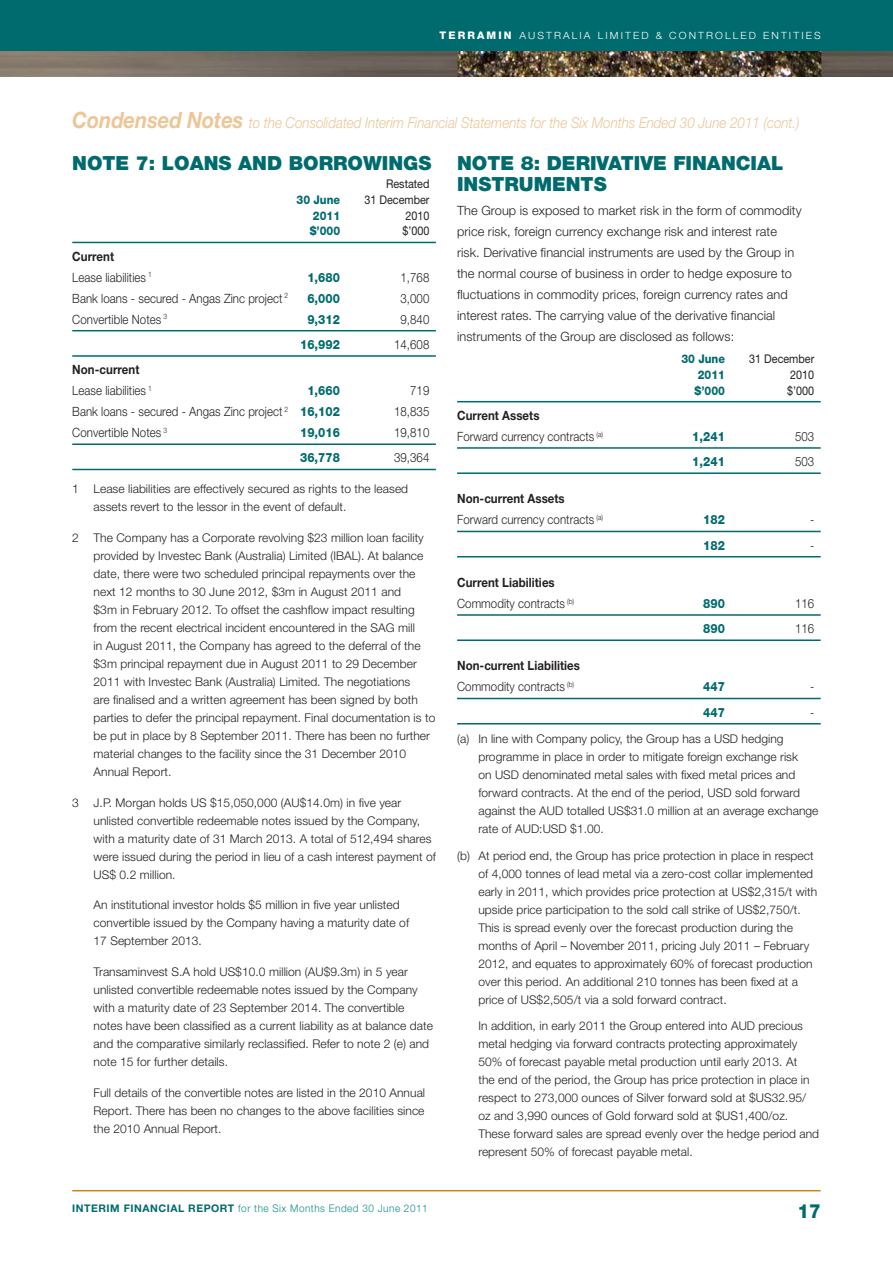
<style>
.page{position:relative;width:893px;height:1263px;background:#fff}
.page>*{position:absolute;margin:0;border:0;box-sizing:border-box;transform-origin:0 0}
.t1{font:900 19.5px/21.6px "Helvetica Neue";color:#006b6e}
.t2{font:800 19.5px "Helvetica Neue";color:#006b6e;scale:.95 1}
.t3{font:italic 300 15px "Helvetica Neue";letter-spacing:-.005em;color:#ecc696;scale:.9 1}
.t4{font:300 12.75px/21px "Helvetica Neue";letter-spacing:.005em;color:#231f20}
.t5{font:300 12.75px/21px "Helvetica Neue";letter-spacing:.005em;color:#231f20;scale:.9 1}
.t6{font:700 12.75px/21px "Helvetica Neue";letter-spacing:.005em;color:#231f20;scale:.9 1}
.t7{font:800 12.75px "Helvetica Neue";letter-spacing:.005em;color:#006b6e;scale:.9 1}
.t8{font:300 12px/18px "Helvetica Neue";letter-spacing:.005em;color:#231f20}
.t9{font:12px "Helvetica Neue";color:#231f20;scale:.9 1}
.t10{font:800 12px "Helvetica Neue";color:#006b6e;scale:.9 1}
.t11{font:300 10.5px "Helvetica Neue";letter-spacing:.05em;color:#148b90;scale:.95 1}
.t12{font:300 10.05px "Helvetica Neue";letter-spacing:.2em;color:#fff;scale:1.05 1}
.s1{font-weight:800;font-size:10.5px}
.s2{font-weight:700;font-size:22.5px}
.s3{font-weight:700}
.s4{font-weight:800;color:#006b6e}
.s5{font-weight:300}
.s6{font-weight:700;color:#006b6e}
</style>
<div class="page">
<div style="left:0;top:0;width:893px;height:55px;background:#006b6e"></div>
<hr style="left:72px;top:1190px;width:749px;height:1px;background:#d08315">
<img style="left:0;top:51px;width:893px;height:26px">
<hr style="left:72px;top:242px;width:364px;height:1px;background:#006b6e">
<hr style="left:72px;top:330px;width:364px;height:1px;background:#006b6e">
<hr style="left:72px;top:355px;width:364px;height:2px;background:#006b6e">
<hr style="left:72px;top:443px;width:364px;height:2px;background:#006b6e">
<hr style="left:72px;top:469px;width:364px;height:1px;background:#006b6e">
<hr style="left:457px;top:401px;width:364px;height:1px;background:#006b6e">
<hr style="left:457px;top:447px;width:364px;height:2px;background:#006b6e">
<hr style="left:457px;top:472px;width:364px;height:2px;background:#006b6e">
<hr style="left:457px;top:531px;width:364px;height:1px;background:#006b6e">
<hr style="left:457px;top:556px;width:364px;height:1px;background:#006b6e">
<hr style="left:457px;top:614px;width:364px;height:2px;background:#006b6e">
<hr style="left:457px;top:639px;width:364px;height:2px;background:#006b6e">
<hr style="left:457px;top:698px;width:364px;height:1px;background:#006b6e">
<hr style="left:457px;top:723px;width:364px;height:1px;background:#006b6e">
<p class="t12" style="left:440px;top:29px;width:93px"><span class="s1">TERRAMIN</span> Australia</p>
<p class="t12" style="left:598px;top:29px;width:8px">limited</p>
<p class="t12" style="left:656px;top:29px;width:40px">&amp; Contr</p>
<p class="t12" style="left:715px;top:29px;width:18px">olled</p>
<p class="t12" style="left:763px;top:29px;width:16px">Entities</p>
<p class="t3" style="left:72px;top:114px;width:810px"><span class="s2">Condensed Notes</span> to the Consolidated Interim Financial Statements for the Six Months Ended 30 June 2011 (cont.)</p>
<h1 class="t1" style="left:72px;top:152px;width:361px">NOTE 7: LOANS AND BORROWINGS</h1>
<p class="t9" style="left:386px;top:177px;width:50px">Restated</p>
<p class="t10" style="left:297px;top:192px;width:50px">30 June</p>
<p class="t9" style="left:364px;top:192px;width:74px">31 December</p>
<p class="t10" style="left:313px;top:208px;width:32px">2011</p>
<p class="t9" style="left:405px;top:208px;width:28px">2010</p>
<p class="t10" style="left:310px;top:224px;width:35px">$’000</p>
<p class="t9" style="left:402px;top:224px;width:32px">$’000</p>
<p class="t5" style="left:72px;top:245px;width:90px"><span class="s3">Current<br></span>Lease liabilities <sup>1</sup></p>
<h1 class="t1" style="left:457px;top:152px;width:328px">NOTE 8: DERIVATIVE FINANCIAL<br>INSTRUMENTS</h1>
<p class="t4" style="left:457px;top:200px;width:346px">The Group is exposed to market risk in the form of commodity price risk, foreign currency exchange risk and interest rate risk. Derivative financial instruments are used by the Group in the normal course of business in order to hedge exposure to fluctuations in commodity prices, foreign currency rates and interest rates. The carrying value of the derivative financial instruments of the Group are disclosed as follows:</p>
<p class="t10" style="left:681px;top:352px;width:50px">30 June</p>
<p class="t9" style="left:749px;top:352px;width:74px">31 December</p>
<p class="t10" style="left:698px;top:367px;width:32px">2011</p>
<p class="t9" style="left:790px;top:367px;width:28px">2010</p>
<p class="t10" style="left:695px;top:383px;width:35px">$’000</p>
<p class="t9" style="left:787px;top:383px;width:32px">$’000</p>
<p class="t5" style="left:457px;top:404px;width:164px"><span class="s3">Current Assets<br></span>Forward currency contracts <sup>(a)</sup></p>
<p class="t7" style="left:307px;top:269px;width:38px">1,680</p>
<p class="t5" style="left:400px;top:266px;width:34px">1,768</p>
<p class="t5" style="left:72px;top:287px;width:241px">Bank loans - secured - Angas Zinc project <sup>2</sup></p>
<p class="t7" style="left:307px;top:290px;width:38px">6,000</p>
<p class="t5" style="left:400px;top:287px;width:34px">3,000</p>
<p class="t5" style="left:72px;top:308px;width:107px">Convertible Notes <sup>3</sup></p>
<p class="t7" style="left:307px;top:311px;width:38px">9,312</p>
<p class="t5" style="left:400px;top:308px;width:34px">9,840</p>
<p class="t7" style="left:300px;top:337px;width:46px">16,992</p>
<p class="t5" style="left:394px;top:333px;width:41px">14,608</p>
<p class="t5" style="left:72px;top:359px;width:90px"><span class="s3">Non-current<br></span>Lease liabilities <sup>1</sup></p>
<p class="t7" style="left:307px;top:383px;width:38px">1,660</p>
<p class="t5" style="left:410px;top:380px;width:23px">719</p>
<p class="t5" style="left:72px;top:401px;width:299px">Bank loans - secured - Angas Zinc project <sup>2</sup> <span class="s4">16,102</span></p>
<p class="t5" style="left:394px;top:401px;width:41px">18,835</p>
<p class="t5" style="left:72px;top:422px;width:107px">Convertible Notes <sup>3</sup></p>
<p class="t7" style="left:300px;top:425px;width:46px">19,016</p>
<p class="t5" style="left:394px;top:422px;width:41px">19,810</p>
<p class="t7" style="left:300px;top:450px;width:46px">36,778</p>
<p class="t5" style="left:394px;top:447px;width:41px">39,364</p>
<p class="t8" style="left:94px;top:480px;width:316px;text-indent:-21px">1 Lease liabilities are effectively secured as rights to the leased assets revert to the lessor in the event of default.</p>
<p class="t8" style="left:94px;top:528px;width:343px;text-indent:-21px">2 The Company has a Corporate revolving $23 million loan facility provided by Investec Bank (Australia) Limited (IBAL). At balance date, there were two scheduled principal repayments over the next 12 months to 30 June 2012, $3m in August 2011 and<br>$3m in February 2012. To offset the cashflow impact resulting from the recent electrical incident encountered in the SAG mill<br>in August 2011, the Company has agreed to the deferral of the $3m principal repayment due in August 2011 to 29 December 2011 with Investec Bank (Australia) Limited. The negotiations<br>are finalised and a written agreement has been signed by both parties to defer the principal repayment. Final documentation is to be put in place by 8 September 2011. There has been no further material changes to the facility since the 31 December 2010<br>Annual Report.</p>
<p class="t8" style="left:94px;top:793px;width:344px;text-indent:-21px">3 J.P. Morgan holds US $15,050,000 (AU$14.0m) in five year unlisted convertible redeemable notes issued by the Company, with a maturity date of 31 March 2013. A total of 512,494 shares were issued during the period in lieu of a cash interest payment of US$ 0.2 million.</p>
<p class="t8" style="left:94px;top:896px;width:317px">An institutional investor holds $5 million in five year unlisted convertible issued by the Company having a maturity date of<br>17 September 2013.</p>
<p class="t8" style="left:94px;top:963px;width:341px">Transaminvest S.A hold US$10.0 million (AU$9.3m) in 5 year unlisted convertible redeemable notes issued by the Company with a maturity date of 23 September 2014. The convertible notes have been classified as a current liability as at balance date and the comparative similarly reclassified. Refer to note 2 (e) and note 15 for further details.</p>
<p class="t8" style="left:94px;top:1083px;width:333px;text-align:justify">Full details of the convertible notes are listed in the 2010 Annual Report. There has been no changes to the above facilities since the 2010 Annual Report.</p>
<p class="t7" style="left:692px;top:429px;width:38px">1,241</p>
<p class="t5" style="left:795px;top:425px;width:23px">503</p>
<p class="t7" style="left:692px;top:454px;width:38px">1,241</p>
<p class="t5" style="left:795px;top:451px;width:23px">503</p>
<p class="t5" style="left:457px;top:488px;width:164px"><span class="s3">Non-current Assets<br></span>Forward currency contracts <sup>(a)</sup></p>
<p class="t7" style="left:703px;top:512px;width:26px">182</p>
<p class="t5" style="left:810px;top:509px;width:6px">-</p>
<p class="t7" style="left:703px;top:537px;width:26px">182</p>
<p class="t5" style="left:810px;top:534px;width:6px">-</p>
<p class="t6" style="left:457px;top:571px;width:132px">Current Liabilities<br><span class="s5">Commodity contracts</span> <sup>(b)</sup></p>
<p class="t7" style="left:703px;top:596px;width:26px">890</p>
<p class="t5" style="left:795px;top:592px;width:23px">116</p>
<p class="t7" style="left:703px;top:621px;width:26px">890</p>
<p class="t5" style="left:795px;top:618px;width:23px">116</p>
<p class="t6" style="left:457px;top:655px;width:138px">Non-current Liabilities<br><span class="s5">Commodity contracts</span> <sup>(b)</sup></p>
<p class="t7" style="left:703px;top:679px;width:26px">447</p>
<p class="t5" style="left:810px;top:676px;width:6px">-</p>
<p class="t7" style="left:703px;top:704px;width:26px">447</p>
<p class="t5" style="left:810px;top:701px;width:6px">-</p>
<p class="t8" style="left:478px;top:730px;width:342px;text-indent:-21px">(a) In line with Company policy, the Group has a USD hedging programme in place in order to mitigate foreign exchange risk<br>on USD denominated metal sales with fixed metal prices and forward contracts. At the end of the period, USD sold forward against the AUD totalled US$31.0 million at an average exchange rate of AUD:USD $1.00.</p>
<p class="t8" style="left:478px;top:846px;width:340px;text-indent:-21px">(b) At period end, the Group has price protection in place in respect of 4,000 tonnes of lead metal via a zero-cost collar implemented early in 2011, which provides price protection at US$2,315/t with upside price participation to the sold call strike of US$2,750/t.<br>This is spread evenly over the forecast production during the months of April – November 2011, pricing July 2011 – February 2012, and equates to approximately 60% of forecast production over this period. An additional 210 tonnes has been fixed at a price of US$2,505/t via a sold forward contract.</p>
<p class="t8" style="left:478px;top:1017px;width:342px">In addition, in early 2011 the Group entered into AUD precious metal hedging via forward contracts protecting approximately 50% of forecast payable metal production until early 2013. At<br>the end of the period, the Group has price protection in place in respect to 273,000 ounces of Silver forward sold at $US32.95/ oz and 3,990 ounces of Gold forward sold at $US1,400/oz.<br>These forward sales are spread evenly over the hedge period and represent 50% of forecast payable metal.</p>
<p class="t11" style="left:72px;top:1201px;width:376px"><span class="s6">INTERIM FINANCIAL REPORT</span> for the Six Months Ended 30 June 2011</p>
<h1 class="t2" style="left:797px;top:1200px;width:26px">17</h1>
</div>
